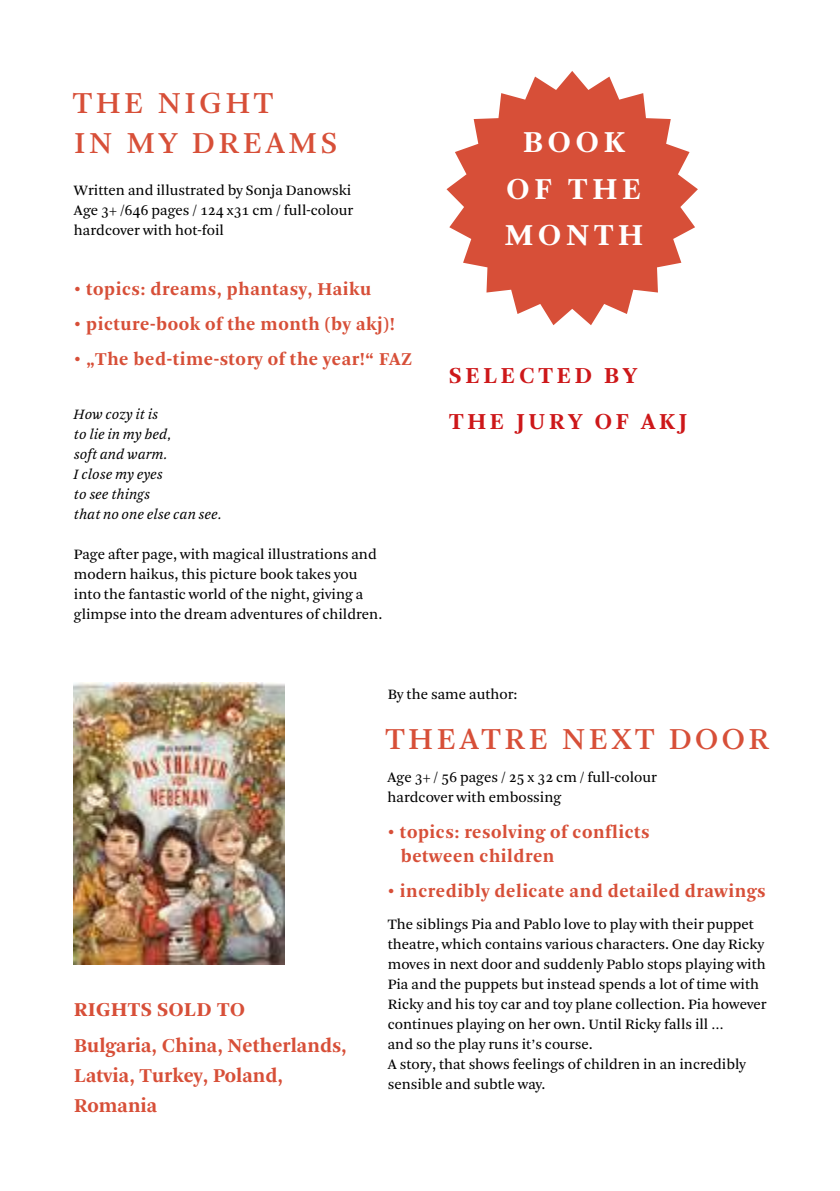
<style>
.page{position:relative;width:840px;height:1191px;background:#fff}
.page>*{position:absolute;margin:0;border:0;box-sizing:border-box;transform-origin:0 0}
.t1{font:32px/40px "Arnhem";letter-spacing:.11em;color:#d74f38}
.t2{font:700 32px/46.2px "Arnhem";letter-spacing:.15em;color:#fff;text-align:center}
.t3{font:700 24px/46.2px "Arnhem";letter-spacing:.15em;color:#cd1719}
.t4{font:700 20.6px/30px "Arnhem";letter-spacing:.005em;color:#d74f38}
.t5{font:900 20.6px "Arnhem";letter-spacing:.03em;color:#d74f38}
.t6{font:700 19px/24px "Arnhem";letter-spacing:.03em;color:#d74f38}
.t7{font:15px/20px "Arnhem Blond";color:#000}
.t8{font:italic 15px/20px "Arnhem Blond";color:#000}
</style>
<div class="page">
<img style="left:74px;top:682px;width:210px;height:282px">
<svg style="left:446px;top:71px;width:251px;height:254px;fill:#d74f38"></svg>
<h1 class="t1" style="left:73px;top:84px;width:266px">THE NIGHT<br>IN MY DREAMS</h1>
<p class="t7" style="left:74px;top:180px;width:280px;text-align:justify">Written and illustrated by Sonja Danowski Age 3+ /646 pages / 124 x31 cm / full-colour hardcover with hot-foil</p>
<p class="t6" style="left:74px;top:277px;width:299px">• topics: dreams, phantasy, Haiku</p>
<p class="t6" style="left:74px;top:312px;width:322px">• picture-book of the month (by akj)!</p>
<p class="t6" style="left:74px;top:347px;width:339px">• „The bed-time-story of the year!“ FAZ</p>
<p class="t8" style="left:74px;top:404px;width:149px">How cozy it is<br>to lie in my bed,<br>soft and warm.<br>I close my eyes<br>to see things<br>that no one else can see.</p>
<p class="t7" style="left:74px;top:544px;width:310px">Page after page, with magical illustrations and modern haikus, this picture book takes you into the fantastic world of the night, giving a glimpse into the dream adventures of children.</p>
<h1 class="t2" style="left:504px;top:120px;width:140px">BOOK<br>OF THE<br>MONTH</h1>
<h2 class="t3" style="left:449px;top:353px;width:239px">SELECTED BY<br>THE JURY OF AKJ</h2>
<p class="t7" style="left:387px;top:684px;width:131px">By the same author:</p>
<h1 class="t1" style="left:385px;top:719px;width:385px">THEATRE NEXT DOOR</h1>
<p class="t7" style="left:387px;top:767px;width:271px">Age 3+ / 56 pages / 25 x 32 cm / full-colour hardcover with embossing</p>
<h3 class="t5" style="left:74px;top:997px;width:172px">RIGHTS SOLD TO</h3>
<h3 class="t4" style="left:74px;top:1030px;width:274px">Bulgaria, China, Netherlands,<br>Latvia, Turkey, Poland,<br>Romania</h3>
<p class="t6" style="left:400px;top:820px;width:250px;text-indent:-13px">• topics: resolving of conflicts between children</p>
<p class="t6" style="left:387px;top:879px;width:379px">• incredibly delicate and detailed drawings</p>
<p class="t7" style="left:387px;top:914px;width:380px">The siblings Pia and Pablo love to play with their puppet theatre, which contains various characters. One day Ricky moves in next door and suddenly Pablo stops playing with Pia and the puppets but instead spends a lot of time with Ricky and his toy car and toy plane collection. Pia however continues playing on her own. Until Ricky falls ill …<br>and so the play runs it’s course.<br>A story, that shows feelings of children in an incredibly sensible and subtle way.</p>
</div>
